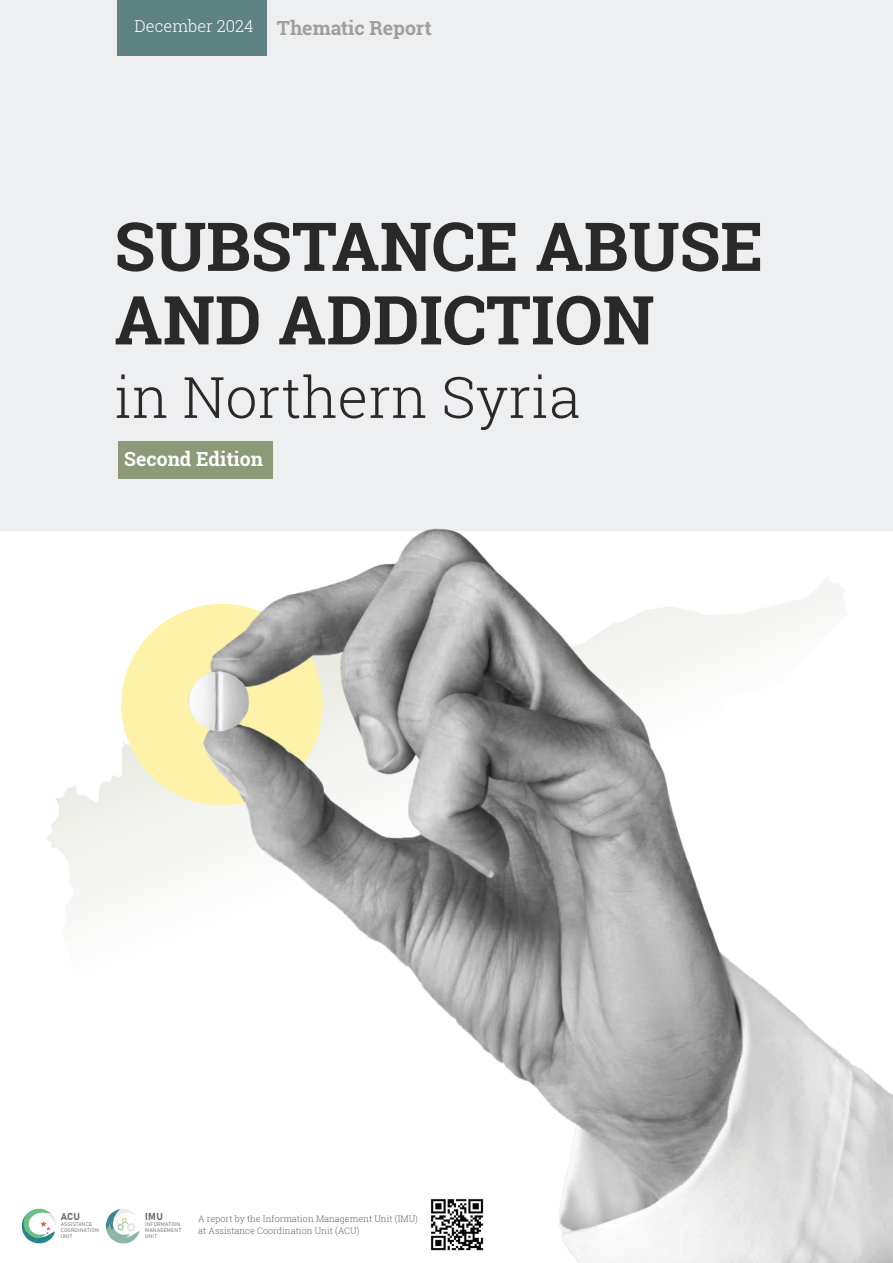
<style>
.page{position:relative;width:893px;height:1263px;background:#fff}
.page>*{position:absolute;margin:0;border:0;box-sizing:border-box;transform-origin:0 0}
.t1{font:700 67.5px/73.5px "Roboto Slab";color:#2b282a}
.t2{font:300 57px "Roboto Slab";color:#2b282a}
.t3{font:700 19.5px "Roboto Slab";color:#a09f9f}
.t4{font:700 19.5px "Roboto Slab";color:#fff}
.t5{font:300 16.5px "Roboto Slab";color:#fff}
.t6{font:10.05px "Bahnschrift";letter-spacing:.02em;color:#686868}
.t7{font:300 9px/12px "Roboto Slab";color:#686868}
.t8{font:5.25px/6px "Bahnschrift";letter-spacing:.03em;color:#787877}
</style>
<div class="page">
<div style="left:0;top:0;width:893px;height:531px;background:#edeff0"></div>
<div style="left:117px;top:0;width:150px;height:56px;background:#5e8281"></div>
<img style="left:21px;top:441px;width:872px;height:822px">
<h3 class="t5" style="left:135px;top:15px;width:121px">December 2024</h3>
<h3 class="t3" style="left:277px;top:15px;width:156px">Thematic Report</h3>
<h1 class="t1" style="left:114px;top:209px;width:651px">SUBSTANCE ABUSE<br>AND ADDICTION</h1>
<h2 class="t2" style="left:114px;top:358px;width:468px">in Northern Syria</h2>
<h3 class="t4" style="left:124px;top:445px;width:140px">Second Edition</h3>
<p class="t6" style="left:61px;top:1209px;width:21px">ACU</p>
<p class="t8" style="left:61px;top:1221px;width:40px">ASSISTANCE<br>COORDINATION<br>UNIT</p>
<p class="t6" style="left:145px;top:1209px;width:19px">IMU</p>
<p class="t8" style="left:145px;top:1221px;width:38px">INFORMATION<br>MANAGEMENT<br>UNIT</p>
<p class="t7" style="left:198px;top:1212px;width:221px">A report by the Information Management Unit (IMU) at Assistance Coordination Unit (ACU)</p>
</div>
